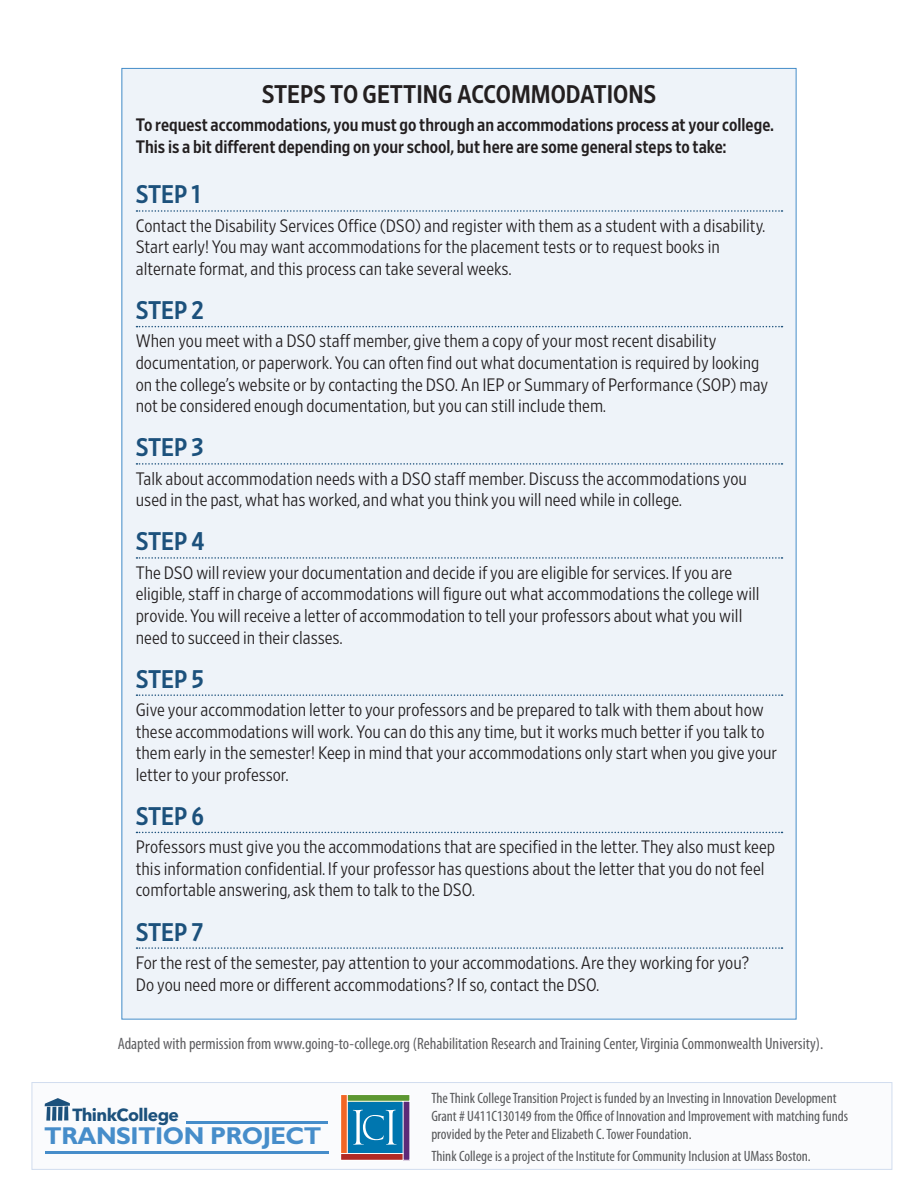
<style>
.page{position:relative;width:918px;height:1188px;background:#fff}
.page>*{position:absolute;margin:0;border:0;box-sizing:border-box;transform-origin:0 0}
.step{font:25.5px "Retina Narrow Med";color:#1c517c}
.table_text{font:25.5px "Retina Narrow Med";color:#231f20}
.t1{font:700 24.45px "Gill Sans Std";letter-spacing:-.02em;color:#468dca}
.table_text-2{font:300 18px/21.6px "Retina Narrow";color:#231f20}
.table_text-3{font:18px/21.6px "Retina Narrow Med";color:#231f20}
.t2{font:700 17.4px "Avenir Next";letter-spacing:-.03em;color:#1c517c}
.t3{font:condensed 16.5px "Myriad Pro";color:#5f5f62}
.t4{font:condensed 15px/18px "Myriad Pro";color:#57585a}
</style>
<div class="page">
<div style="left:122px;top:68px;width:674px;height:951px;background:#eef3f9"></div>
<svg style="left:136px;top:210px;width:647px;height:2px"></svg>
<svg style="left:136px;top:326px;width:647px;height:1px"></svg>
<svg style="left:136px;top:463px;width:647px;height:2px"></svg>
<svg style="left:136px;top:557px;width:647px;height:2px"></svg>
<svg style="left:136px;top:694px;width:647px;height:2px"></svg>
<svg style="left:136px;top:832px;width:647px;height:1px"></svg>
<svg style="left:136px;top:947px;width:647px;height:2px"></svg>
<div style="left:32px;top:1082px;width:860px;height:88px;background:#fafbfd;border:1px solid #d1ddef"></div>
<svg style="left:45px;top:1098px;width:25px;height:23px"></svg>
<div style="left:58px;top:1107px;width:5px;height:14px;background:#1c517c"></div>
<svg style="left:64px;top:1106px;width:4px;height:14px"></svg>
<hr style="left:186px;top:1121px;width:142px;height:2px;background:#468dca">
<hr style="left:45px;top:1151px;width:284px;height:2px;background:#468dca">
<svg style="left:341px;top:1095px;width:69px;height:66px;background:#568198"></svg>
<p class="table_text" style="left:262px;top:77px;width:396px">STEPS TO GETTING ACCOMMODATIONS</p>
<p class="table_text-3" style="left:136px;top:113px;width:639px">To request accommodations, you must go through an accommodations process at your college.<br>This is a bit different depending on your school, but here are some general steps to take:</p>
<p class="step" style="left:136px;top:178px;width:67px">STEP 1</p>
<p class="table_text-2" style="left:136px;top:215px;width:631px">Contact the Disability Services Office (DSO) and register with them as a student with a disability.<br>Start early! You may want accommodations for the placement tests or to request books in alternate format, and this process can take several weeks.</p>
<p class="step" style="left:136px;top:294px;width:70px">STEP 2</p>
<p class="table_text-2" style="left:136px;top:330px;width:634px">When you meet with a DSO staff member, give them a copy of your most recent disability documentation, or paperwork. You can often find out what documentation is required by looking on the college’s website or by contacting the DSO. An IEP or Summary of Performance (SOP) may not be considered enough documentation, but you can still include them.</p>
<p class="step" style="left:136px;top:431px;width:69px">STEP 3</p>
<p class="table_text-2" style="left:136px;top:467px;width:613px">Talk about accommodation needs with a DSO staff member. Discuss the accommodations you used in the past, what has worked, and what you think you will need while in college.</p>
<p class="step" style="left:136px;top:525px;width:70px">STEP 4</p>
<p class="table_text-2" style="left:136px;top:561px;width:625px">The DSO will review your documentation and decide if you are eligible for services. If you are eligible, staff in charge of accommodations will figure out what accommodations the college will provide. You will receive a letter of accommodation to tell your professors about what you will need to succeed in their classes.</p>
<p class="step" style="left:136px;top:662px;width:70px">STEP 5</p>
<p class="table_text-2" style="left:136px;top:699px;width:643px">Give your accommodation letter to your professors and be prepared to talk with them about how these accommodations will work. You can do this any time, but it works much better if you talk to them early in the semester! Keep in mind that your accommodations only start when you give your letter to your professor.</p>
<p class="step" style="left:136px;top:800px;width:70px">STEP 6</p>
<p class="table_text-2" style="left:136px;top:836px;width:641px">Professors must give you the accommodations that are specified in the letter. They also must keep this information confidential. If your professor has questions about the letter that you do not feel comfortable answering, ask them to talk to the DSO.</p>
<p class="step" style="left:136px;top:915px;width:69px">STEP 7</p>
<p class="table_text-2" style="left:136px;top:952px;width:615px">For the rest of the semester, pay attention to your accommodations. Are they working for you?<br>Do you need more or different accommodations? If so, contact the DSO.</p>
<p class="t3" style="left:118px;top:1035px;width:707px">Adapted with permission from www.going-to-college.org (Rehabilitation Research and Training Center, Virginia Commonwealth University).</p>
<p class="t4" style="left:431px;top:1089px;width:418px">The Think College Transition Project is funded by an Investing in Innovation Development<br>Grant # U411C130149 from the Office of Innovation and Improvement with matching funds provided by the Peter and Elizabeth C. Tower Foundation.</p>
<p class="t4" style="left:431px;top:1148px;width:381px">Think College is a project of the Institute for Community Inclusion at UMass Boston.</p>
<p class="t2" style="left:72px;top:1100px;width:108px">ThinkCollege</p>
<p class="t1" style="left:44px;top:1121px;width:279px">TRANSITION PROJECT</p>
</div>
